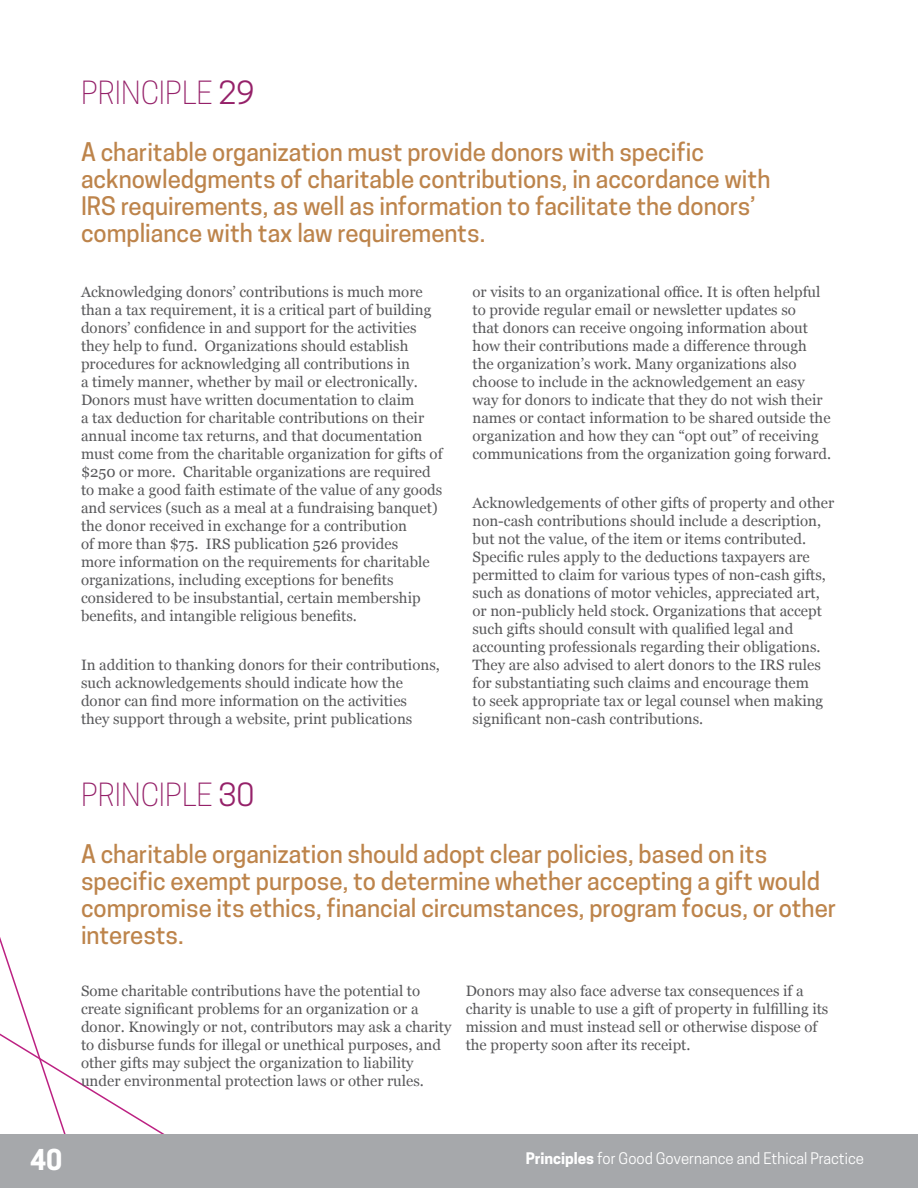
<style>
.page{position:relative;width:918px;height:1188px;background:#fff}
.page>*{position:absolute;margin:0;border:0;box-sizing:border-box;transform-origin:0 0}
.t1{font:300 30px "Cooper Hewitt";color:#952169}
.t2{font:700 27px "Cooper Hewitt";color:#fff}
.t3{font:500 24px/27px "Cooper Hewitt";color:#bd844b}
.t4{font:15px/18px "Georgia";color:#58585a}
.t5{font:15px "Cooper Hewitt";color:#fff}
.s1{font-weight:400}
.s2{font-weight:700}
</style>
<div class="page">
<svg style="left:0;top:937px;width:165px;height:197px"></svg>
<div style="left:0;top:1134px;width:918px;height:54px;background:#a6a8ab"></div>
<h1 class="t1" style="left:81px;top:75px;width:175px">PRINCIPLE <span class="s1">29</span></h1>
<h3 class="t3" style="left:81px;top:138px;width:691px">A charitable organization must provide donors with specific acknowledgments of charitable contributions, in accordance with IRS requirements, as well as information to facilitate the donors’ compliance with tax law requirements.</h3>
<p class="t4" style="left:81px;top:282px;width:363px">Acknowledging donors’ contributions is much more than a tax requirement, it is a critical part of building donors’ confidence in and support for the activities they help to fund. Organizations should establish procedures for acknowledging all contributions in<br>a timely manner, whether by mail or electronically.<br>Donors must have written documentation to claim<br>a tax deduction for charitable contributions on their annual income tax returns, and that documentation must come from the charitable organization for gifts of $250 or more. Charitable organizations are required to make a good faith estimate of the value of any goods and services (such as a meal at a fundraising banquet) the donor received in exchange for a contribution<br>of more than $75. IRS publication 526 provides<br>more information on the requirements for charitable organizations, including exceptions for benefits considered to be insubstantial, certain membership benefits, and intangible religious benefits.</p>
<p class="t4" style="left:81px;top:655px;width:360px">In addition to thanking donors for their contributions, such acknowledgements should indicate how the donor can find more information on the activities<br>they support through a website, print publications</p>
<p class="t4" style="left:472px;top:282px;width:360px">or visits to an organizational office. It is often helpful to provide regular email or newsletter updates so<br>that donors can receive ongoing information about how their contributions made a difference through the organization’s work. Many organizations also choose to include in the acknowledgement an easy way for donors to indicate that they do not wish their names or contact information to be shared outside the organization and how they can “opt out” of receiving communications from the organization going forward.</p>
<p class="t4" style="left:472px;top:493px;width:363px">Acknowledgements of other gifts of property and other non-cash contributions should include a description, but not the value, of the item or items contributed.<br>Specific rules apply to the deductions taxpayers are permitted to claim for various types of non-cash gifts, such as donations of motor vehicles, appreciated art, or non-publicly held stock. Organizations that accept such gifts should consult with qualified legal and accounting professionals regarding their obligations.<br>They are also advised to alert donors to the IRS rules for substantiating such claims and encourage them<br>to seek appropriate tax or legal counsel when making significant non-cash contributions.</p>
<h1 class="t1" style="left:81px;top:777px;width:175px">PRINCIPLE <span class="s1">30</span></h1>
<h3 class="t3" style="left:81px;top:840px;width:757px">A charitable organization should adopt clear policies, based on its specific exempt purpose, to determine whether accepting a gift would compromise its ethics, financial circumstances, program focus, or other interests.</h3>
<p class="t4" style="left:81px;top:982px;width:372px">Some charitable contributions have the potential to create significant problems for an organization or a donor. Knowingly or not, contributors may ask a charity to disburse funds for illegal or unethical purposes, and other gifts may subject the organization to liability under environmental protection laws or other rules.</p>
<p class="t4" style="left:466px;top:982px;width:364px">Donors may also face adverse tax consequences if a charity is unable to use a gift of property in fulfilling its mission and must instead sell or otherwise dispose of the property soon after its receipt.</p>
<h2 class="t2" style="left:30px;top:1144px;width:34px">40</h2>
<p class="t5" style="left:526px;top:1150px;width:340px"><span class="s2">Principles</span> for Good Governance and Ethical Practice</p>
</div>
